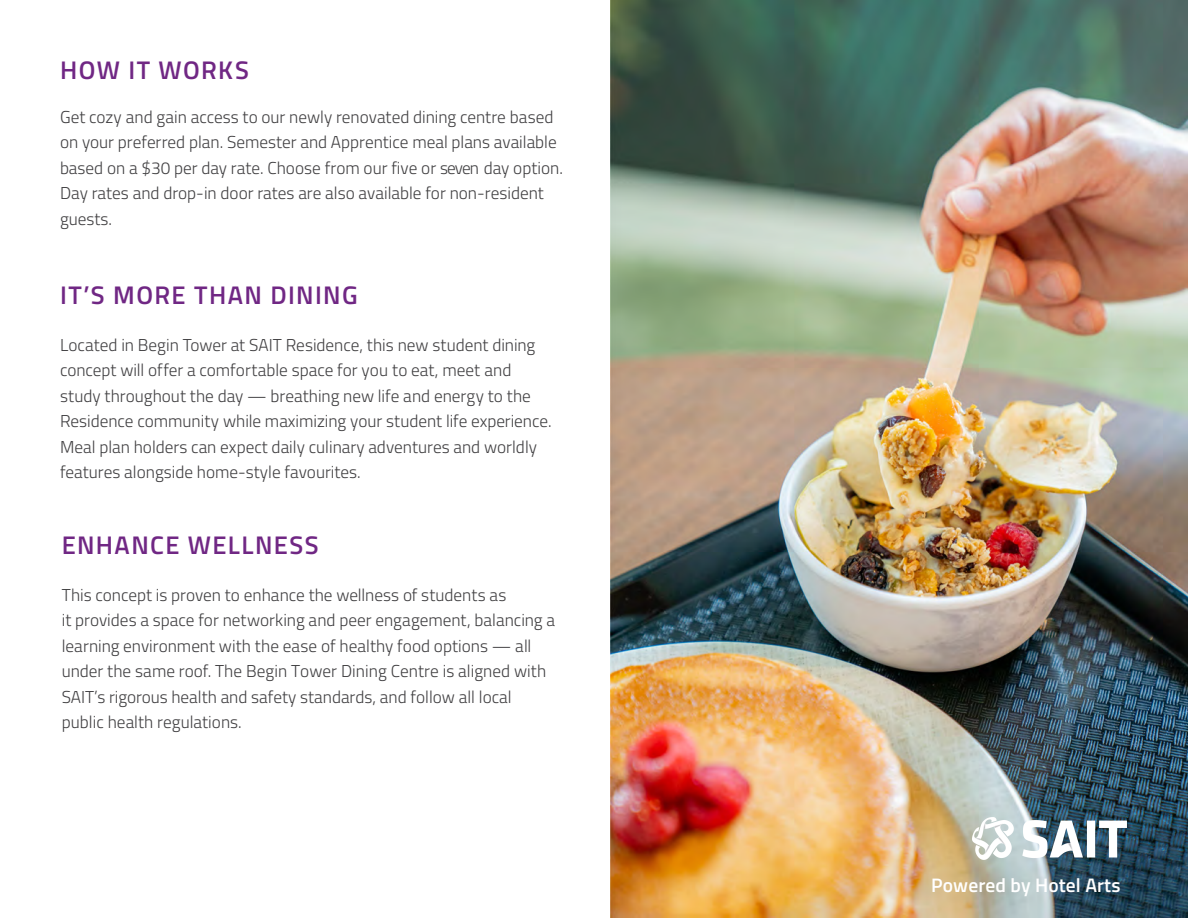
<style>
.page{position:relative;width:1188px;height:918px;background:#fff}
.page>*{position:absolute;margin:0;border:0;box-sizing:border-box;transform-origin:0 0}
.t1{font:600 25.5px "Titillium Web";letter-spacing:.055em;color:#702784}
.t2{font:600 19.5px "Titillium Web";letter-spacing:.005em;color:#fff}
.t3{font:300 17.25px/25.5px "Titillium Web";color:#414042}
</style>
<div class="page">
<img style="left:610px;top:0;width:578px;height:918px">
<img style="left:972px;top:817px;width:155px;height:43px">
<h1 class="t1" style="left:60px;top:51px;width:190px">HOW IT WORKS</h1>
<p class="t3" style="left:60px;top:103px;width:505px">Get cozy and gain access to our newly renovated dining centre based on your preferred plan. Semester and Apprentice meal plans available based on a $30 per day rate. Choose from our five or seven day option.<br>Day rates and drop-in door rates are also available for non-resident guests.</p>
<h1 class="t1" style="left:60px;top:276px;width:299px">IT’S MORE THAN DINING</h1>
<p class="t3" style="left:60px;top:331px;width:493px">Located in Begin Tower at SAIT Residence, this new student dining concept will offer a comfortable space for you to eat, meet and study throughout the day — breathing new life and energy to the Residence community while maximizing your student life experience.<br>Meal plan holders can expect daily culinary adventures and worldly features alongside home-style favourites.</p>
<h1 class="t1" style="left:62px;top:526px;width:258px">ENHANCE WELLNESS</h1>
<p class="t3" style="left:62px;top:581px;width:495px">This concept is proven to enhance the wellness of students as<br>it provides a space for networking and peer engagement, balancing a learning environment with the ease of healthy food options — all under the same roof. The Begin Tower Dining Centre is aligned with SAIT’s rigorous health and safety standards, and follow all local public health regulations.</p>
<p class="t2" style="left:931px;top:871px;width:191px">Powered by Hotel Arts</p>
</div>
